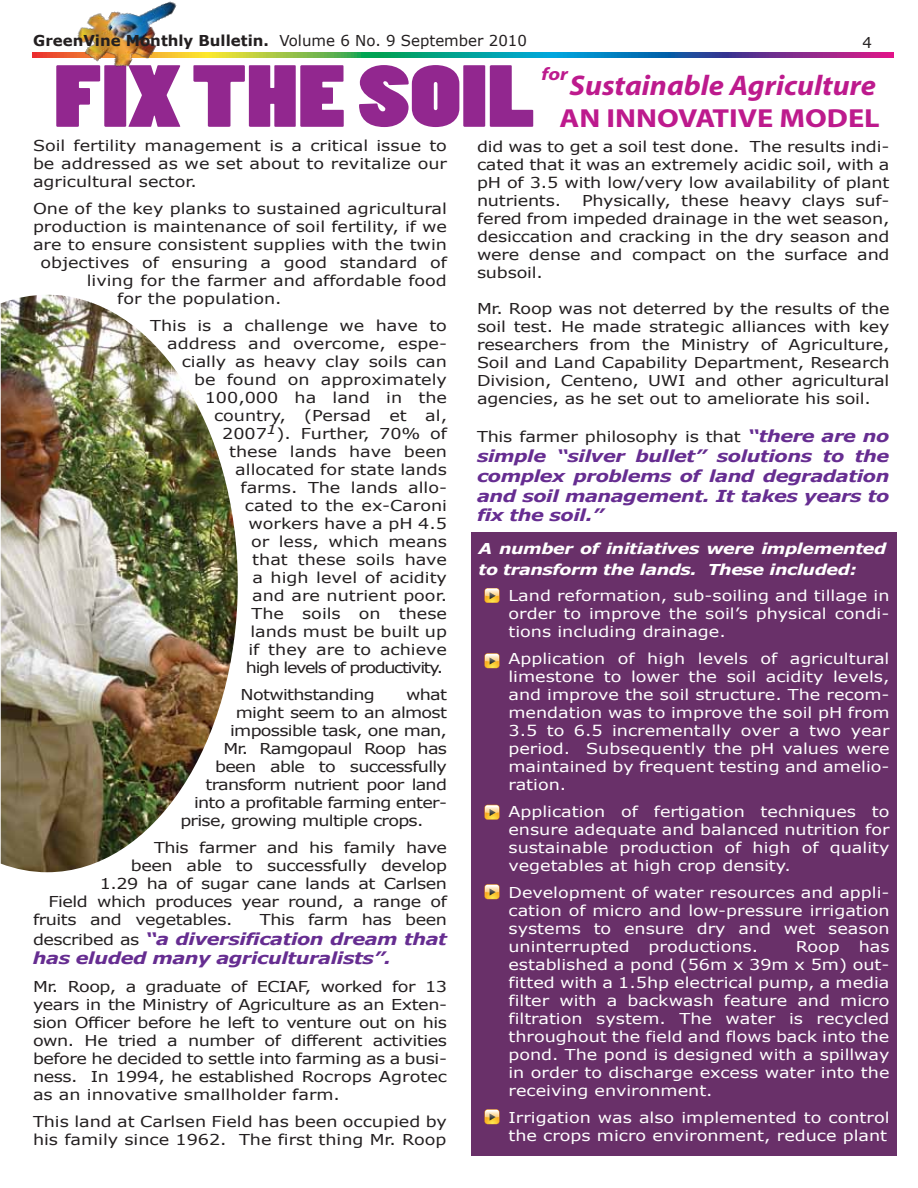
<style>
.page{position:relative;width:918px;height:1188px;background:#fff}
.page>*{position:absolute;margin:0;border:0;box-sizing:border-box;transform-origin:0 0}
.t1{font:82.05px "Poplar Std";color:#92278f;scale:1.39 1}
.t2{font:italic 700 28.5px "Myriad";color:#bd1a8d;scale:1.06 1}
.t3{font:700 26.25px "Myriad";color:#bd1a8d;scale:1.16 1}
.t4{font:italic 700 18px "Myriad";color:#bd1a8d;scale:1.17 1}
.t5{font:italic 700 16.5px/19.8px "Verdana";letter-spacing:-.025em;color:#662d91;text-align:justify;scale:1.17 1}
.t6{font:15px/18px "Verdana";color:#231f20;text-align:justify;scale:1.17 1}
.t7{font:15px/18px "Verdana";color:#fff;text-align:justify;scale:1.17 1}
.t8{font:15px "Verdana";letter-spacing:-.04em;color:#231f20;scale:1.17 1}
.t9{font:15px "Verdana";letter-spacing:-.025em;color:#231f20;scale:1.17 1}
.t10{font:italic 700 15px/21px "Verdana";letter-spacing:-.025em;color:#fff;scale:1.17 1}
.t11{font:700 15px "Verdana";color:#231f20}
.t12{font:15px "Verdana";color:#231f20}
.t13{font:italic 13.5px "Verdana";color:#231f20;scale:1.17 1}
.s1{font-weight:400}
.s2{font-weight:400;font-style:normal;font-size:15px;color:#231f20}
.s3{font-weight:700;font-style:italic;font-size:16.5px;color:#662d91}
</style>
<div class="page">
<div style="left:471px;top:532px;width:426px;height:624px;background:#693069"></div>
<svg style="left:33px;top:53px;width:861px;height:4px;background:#4f7e84"></svg>
<img style="left:57px;top:1px;width:145px;height:66px">
<svg style="left:485px;top:588px;width:14px;height:15px"></svg>
<svg style="left:485px;top:653px;width:14px;height:15px"></svg>
<svg style="left:485px;top:805px;width:14px;height:15px"></svg>
<svg style="left:485px;top:884px;width:14px;height:15px"></svg>
<svg style="left:485px;top:1109px;width:14px;height:15px"></svg>
<img style="left:1px;top:295px;width:237px;height:577px">
<p class="t11" style="left:33px;top:30px;width:495px">GreenVine Monthly Bulletin. <span class="s1">Volume 6 No. 9 September 2010</span></p>
<p class="t1" style="left:54px;top:51px;width:348px">FIX THE SOIL</p>
<p class="t12" style="left:862px;top:32px;width:11px">4</p>
<p class="t4" style="left:542px;top:64px;width:24px">for</p>
<p class="t2" style="left:570px;top:70px;width:291px">Sustainable Agriculture</p>
<p class="t3" style="left:560px;top:105px;width:278px">AN INNOVATIVE MODEL</p>
<p class="t6" style="left:33px;top:136px;width:355px">Soil fertility management is a critical issue to be addressed as we set about to revitalize our agricultural sector.</p>
<p class="t6" style="left:33px;top:199px;width:355px">One of the key planks to sustained agricultural</p>
<p class="t6" style="left:33px;top:217px;width:355px">production is maintenance of soil fertility, if we</p>
<p class="t6" style="left:33px;top:235px;width:355px">are to ensure consistent supplies with the twin</p>
<p class="t6" style="left:40px;top:253px;width:349px">objectives of ensuring a good standard of</p>
<p class="t6" style="left:87px;top:271px;width:309px">living for the farmer and affordable food</p>
<p class="t6" style="left:117px;top:289px;width:142px">for the population.</p>
<p class="t6" style="left:150px;top:316px;width:255px;text-align:right">This is a challenge we have to address and overcome, espe&shy;cially as heavy clay soils can<br>be found on approximately<br>100,000 ha land in the country, (Persad et al,<br>2007 ). Further, 70% of<br>these lands have been allocated for state lands<br>farms. The lands allo-<br>cated to the ex-Caroni<br>workers have a pH 4.5<br>or less, which means<br>that these soils have<br>a high level of acidity<br>and are nutrient poor.<br>The soils on these<br>lands must be built up<br>if they are to achieve<br>high levels of productivity.</p>
<p class="t8" style="left:240px;top:684px;width:116px">Notwithstanding</p>
<p class="t6" style="left:406px;top:685px;width:37px">what</p>
<p class="t8" style="left:236px;top:702px;width:182px">might seem to an almost</p>
<p class="t8" style="left:230px;top:720px;width:187px">impossible task, one man,</p>
<p class="t8" style="left:223px;top:738px;width:193px">Mr. Ramgopaul Roop has</p>
<p class="t8" style="left:215px;top:756px;width:200px">been able to successfully</p>
<p class="t8" style="left:206px;top:774px;width:208px">transform nutrient poor land</p>
<p class="t8" style="left:194px;top:792px;width:218px">into a profitable farming enter-</p>
<p class="t8" style="left:180px;top:810px;width:209px">prise, growing multiple crops.</p>
<p class="t9" style="left:154px;top:837px;width:252px">This farmer and his family have</p>
<p class="t9" style="left:131px;top:855px;width:272px">been able to successfully develop</p>
<p class="t9" style="left:100px;top:873px;width:298px">1.29 ha of sugar cane lands at Carlsen</p>
<p class="t9" style="left:48px;top:891px;width:342px">Field which produces year round, a range of</p>
<p class="t9" style="left:33px;top:909px;width:172px">fruits and vegetables.</p>
<p class="t9" style="left:260px;top:909px;width:161px">This farm has been</p>
<p class="t5" style="left:33px;top:928px;width:355px"><span class="s2">described as</span> “a diversification dream that has eluded many agriculturalists”.</p>
<p class="t6" style="left:33px;top:977px;width:355px">Mr. Roop, a graduate of ECIAF, worked for 13 years in the Ministry of Agriculture as an Exten&shy;sion Officer before he left to venture out on his own. He tried a number of different activities before he decided to settle into farming as a busi&shy;ness. In 1994, he established Rocrops Agrotec as an innovative smallholder farm.</p>
<p class="t6" style="left:33px;top:1112px;width:355px">This land at Carlsen Field has been occupied by his family since 1962. The first thing Mr. Roop</p>
<p class="t13" style="left:266px;top:419px;width:10px">1</p>
<p class="t6" style="left:477px;top:138px;width:354px">did was to get a soil test done. The results indi&shy;cated that it was an extremely acidic soil, with a pH of 3.5 with low/very low availability of plant nutrients.</p>
<p class="t6" style="left:477px;top:192px;width:354px;text-indent:105px">Physically, these heavy clays suf&shy;fered from impeded drainage in the wet season, desiccation and cracking in the dry season and were dense and compact on the surface and subsoil.</p>
<p class="t6" style="left:477px;top:300px;width:354px">Mr. Roop was not deterred by the results of the soil test. He made strategic alliances with key researchers from the Ministry of Agriculture, Soil and Land Capability Department, Research Division, Centeno, UWI and other agricultural agencies, as he set out to ameliorate his soil.</p>
<p class="t6" style="left:477px;top:428px;width:354px">This farmer philosophy is that <span class="s3">“there are no</span></p>
<p class="t5" style="left:477px;top:446px;width:354px">simple “silver bullet” solutions to the complex problems of land degradation and soil management. It takes years to fix the soil.”</p>
<p class="t10" style="left:478px;top:538px;width:350px">A number of initiatives were implemented to transform the lands. These included:</p>
<p class="t7" style="left:509px;top:586px;width:327px">Land reformation, sub-soiling and tillage in order to improve the soil’s physical condi&shy;tions including drainage.</p>
<p class="t7" style="left:509px;top:649px;width:327px">Application of high levels of agricultural limestone to lower the soil acidity levels, and improve the soil structure. The recom&shy;mendation was to improve the soil pH from 3.5 to 6.5 incrementally over a two year period. Subsequently the pH values were maintained by frequent testing and amelio&shy;ration.</p>
<p class="t7" style="left:509px;top:802px;width:327px">Application of fertigation techniques to ensure adequate and balanced nutrition for sustainable production of high of quality vegetables at high crop density.</p>
<p class="t7" style="left:509px;top:883px;width:327px">Development of water resources and appli&shy;cation of micro and low-pressure irrigation systems to ensure dry and wet season uninterrupted</p>
<p class="t7" style="left:509px;top:937px;width:327px;text-indent:350px">has established a pond (56m x 39m x 5m) out&shy;fitted with a 1.5hp electrical pump, a media filter with a backwash feature and micro filtration system. The water is recycled throughout the field and flows back into the pond. The pond is designed with a spillway in order to discharge excess water into the receiving environment.</p>
<p class="t7" style="left:509px;top:1108px;width:327px">Irrigation was also implemented to control the crops micro environment, reduce plant</p>
<p class="t7" style="left:649px;top:937px;width:95px">productions.</p>
<p class="t7" style="left:796px;top:937px;width:39px">Roop</p>
</div>
